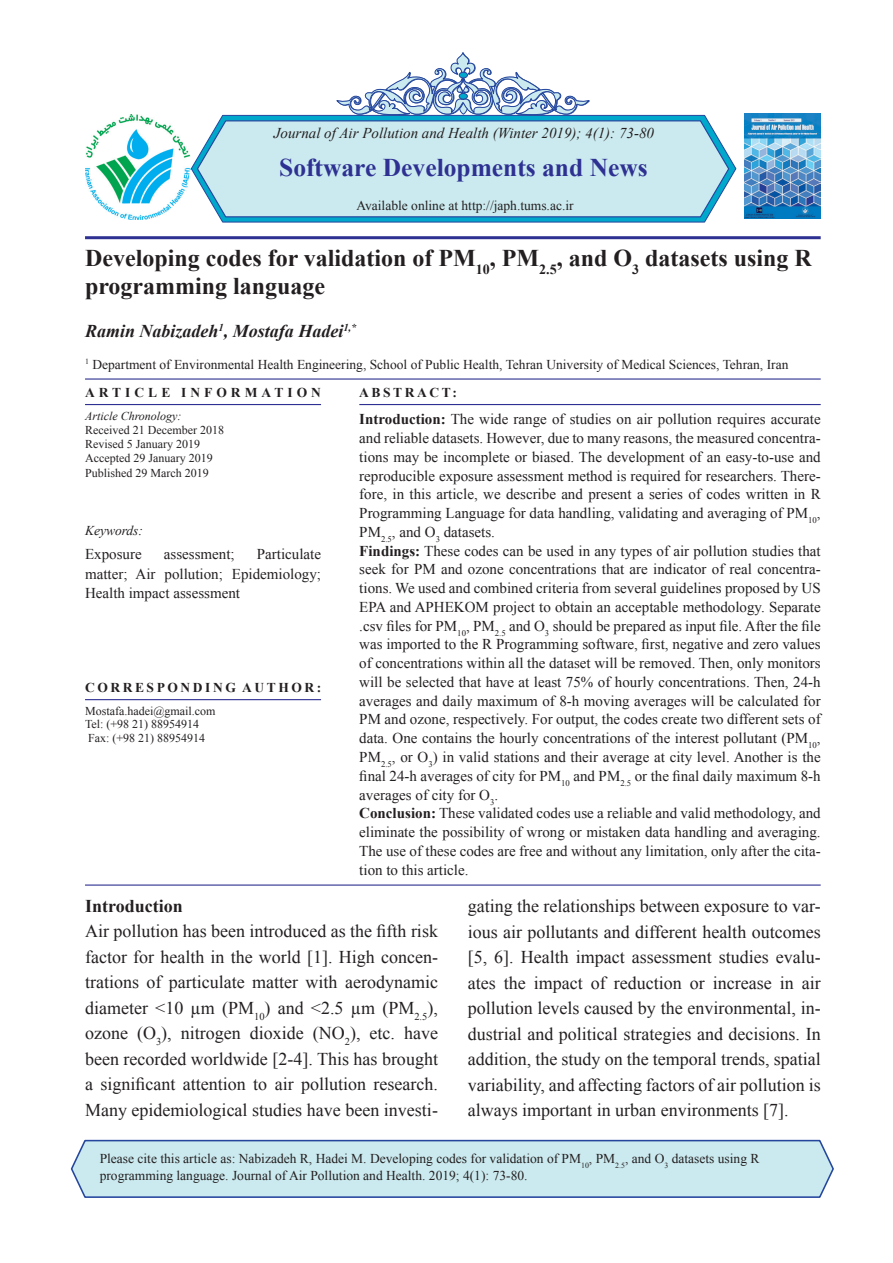
<style>
.page{position:relative;width:893px;height:1263px;background:#fff}
.page>*{position:absolute;margin:0;border:0;box-sizing:border-box;transform-origin:0 0}
.t1{font:700 25.5px "Times New Roman";color:#2e3192}
.t2{font:700 24px/27.6px "Times New Roman";color:#231f20}
.t3{font:18px/25.5px "Times New Roman";color:#231f20;text-align:justify}
.t4{font:italic 700 18px "Times New Roman";color:#231f20}
.t5{font:700 18px "Times New Roman";color:#231f20}
.t6{font:15px/18.8px "Times New Roman";color:#231f20;text-align:justify}
.t7{font:italic 15px "Times New Roman";color:#231f20}
.t8{font:13.5px/16.5px "Times New Roman";color:#231f20}
.t9{font:700 13.5px "Times New Roman";letter-spacing:.19em;color:#231f20}
.t10{font:700 13.5px "Times New Roman";letter-spacing:.3em;color:#231f20}
.t11{font:italic 13.5px "Times New Roman";color:#231f20}
.List_Paragraph{font:12px "Times New Roman";color:#231f20}
.t12{font:italic 12px "Times New Roman";color:#231f20}
.s1{font-weight:700}
</style>
<div class="page">
<svg style="left:70px;top:1139px;width:764px;height:59px;background:#c3e1ea"></svg>
<svg style="left:336px;top:52px;width:254px;height:63px"></svg>
<svg style="left:460px;top:103px;width:7px;height:11px"></svg>
<div style="left:459px;top:103px;width:8px;height:11px;border:1px solid #25469d;border-radius:50%"></div>
<div style="left:459px;top:72px;width:8px;height:6px;background:#00a9cc;border-radius:50%"></div>
<div style="left:459px;top:72px;width:9px;height:6px;border:1px solid #25469d;border-radius:50%"></div>
<div style="left:459px;top:93px;width:8px;height:6px;background:#00a9cc;border-radius:50%"></div>
<div style="left:459px;top:93px;width:9px;height:6px;border:1px solid #25469d;border-radius:50%"></div>
<svg style="left:190px;top:115px;width:547px;height:108px;fill:#00a9cc"></svg>
<svg style="left:196px;top:120px;width:534px;height:98px;background:#c2e4ec"></svg>
<hr style="left:85px;top:236px;width:736px;height:3px;background:#2e3192">
<hr style="left:85px;top:378px;width:736px;height:2px;background:#2e3192">
<hr style="left:85px;top:884px;width:736px;height:2px;background:#2e3192">
<hr style="left:85px;top:699px;width:236px;height:1px;background:#2e3192">
<hr style="left:359px;top:404px;width:462px;height:1px;background:#2e3192">
<hr style="left:85px;top:404px;width:236px;height:1px;background:#2e3192">
<img style="left:744px;top:113px;width:77px;height:105px">
<img style="left:85px;top:114px;width:105px;height:105px">
<p class="t7" style="left:274px;top:123px;width:382px">Journal of Air Pollution and Health (Winter 2019); 4(1): 73-80</p>
<p class="t1" style="left:279px;top:150px;width:370px">Software Developments and News</p>
<p class="t8" style="left:356px;top:197px;width:219px">Available online at http://japh.tums.ac.ir</p>
<p class="t2" style="left:85px;top:244px;width:728px">Developing codes for validation of PM<sub>10</sub>, PM<sub>2.5</sub>, and O<sub>3</sub> datasets using R programming language</p>
<p class="t4" style="left:85px;top:318px;width:273px">Ramin Nabizadeh<sup>1</sup>, Mostafa Hadei<sup>1,*</sup></p>
<p class="t8" style="left:85px;top:356px;width:705px"><sup>1</sup> Department of Environmental Health Engineering, School of Public Health, Tehran University of Medical Sciences, Tehran, Iran</p>
<p class="t10" style="left:85px;top:383px;width:237px">ARTICLE INFORMATION</p>
<p class="t12" style="left:85px;top:408px;width:98px">Article Chronology:</p>
<p class="List_Paragraph" style="left:85px;top:422px;width:140px">Received 21 December 2018</p>
<p class="List_Paragraph" style="left:85px;top:436px;width:116px">Revised 5 January 2019</p>
<p class="List_Paragraph" style="left:85px;top:449px;width:129px">Accepted 29 January 2019</p>
<p class="List_Paragraph" style="left:85px;top:465px;width:125px">Published 29 March 2019</p>
<p class="t11" style="left:85px;top:521px;width:59px">Keywords:</p>
<p class="t6" style="left:85px;top:544px;width:58px">Exposure</p>
<p class="t6" style="left:164px;top:544px;width:72px">assessment;</p>
<p class="t6" style="left:85px;top:544px;width:238px;line-height:19.5px;text-indent:172px">Particulate matter; Air pollution; Epidemiology; Health impact assessment</p>
<p class="t9" style="left:85px;top:678px;width:238px">CORRESPONDING AUTHOR:</p>
<p class="List_Paragraph" style="left:85px;top:702px;width:132px">Mostafa.hadei@gmail.com</p>
<p class="List_Paragraph" style="left:85px;top:716px;width:116px">Tel: (+98 21) 88954914</p>
<p class="List_Paragraph" style="left:88px;top:730px;width:119px">Fax: (+98 21) 88954914</p>
<p class="t9" style="left:359px;top:383px;width:99px">ABSTRACT:</p>
<p class="t6" style="left:359px;top:410px;width:463px"><span class="s1">Introduction:</span> The wide range of studies on air pollution requires accurate and reliable datasets. However, due to many reasons, the measured concentra&shy;tions may be incomplete or biased. The development of an easy-to-use and reproducible exposure assessment method is required for researchers. There&shy;fore, in this article, we describe and present a series of codes written in R Programming Language for data handling, validating and averaging of PM<sub>10</sub>, PM<sub>2.5</sub>, and O<sub>3</sub> datasets.</p>
<p class="t6" style="left:359px;top:541px;width:463px"><span class="s1">Findings:</span> These codes can be used in any types of air pollution studies that seek for PM and ozone concentrations that are indicator of real concentra&shy;tions. We used and combined criteria from several guidelines proposed by US EPA and APHEKOM project to obtain an acceptable methodology. Separate .csv files for PM<sub>10</sub>, PM<sub>2.5</sub> and O<sub>3</sub> should be prepared as input file. After the file was imported to the R Programming software, first, negative and zero values of concentrations within all the dataset will be removed. Then, only monitors will be selected that have at least 75% of hourly concentrations. Then, 24-h averages and daily maximum of 8-h moving averages will be calculated for PM and ozone, respectively. For output, the codes create two different sets of data. One contains the hourly concentrations of the interest pollutant (PM<sub>10</sub>, PM<sub>2.5</sub>, or O<sub>3</sub>) in valid stations and their average at city level. Another is the final 24-h averages of city for PM<sub>10</sub> and PM<sub>2.5</sub> or the final daily maximum 8-h averages of city for O<sub>3</sub>.</p>
<p class="t6" style="left:359px;top:804px;width:463px"><span class="s1">Conclusion:</span> These validated codes use a reliable and valid methodology, and eliminate the possibility of wrong or mistaken data handling and averaging.<br>The use of these codes are free and without any limitation, only after the cita&shy;tion to this article.</p>
<p class="t5" style="left:85px;top:893px;width:99px">Introduction</p>
<p class="t3" style="left:85px;top:918px;width:354px">Air pollution has been introduced as the fifth risk factor for health in the world [1]. High concen&shy;trations of particulate matter with aerodynamic diameter &lt;10 µm (PM<sub>10</sub>) and &lt;2.5 µm (PM<sub>2.5</sub>), ozone (O<sub>3</sub>), nitrogen dioxide (NO<sub>2</sub>), etc. have been recorded worldwide [2-4]. This has brought a significant attention to air pollution research.<br>Many epidemiological studies have been investi-</p>
<p class="t3" style="left:468px;top:893px;width:354px">gating the relationships between exposure to var&shy;ious air pollutants and different health outcomes [5, 6]. Health impact assessment studies evalu&shy;ates the impact of reduction or increase in air pollution levels caused by the environmental, in&shy;dustrial and political strategies and decisions. In addition, the study on the temporal trends, spatial variability, and affecting factors of air pollution is always important in urban environments [7].</p>
<p class="t8" style="left:100px;top:1150px;width:661px">Please cite this article as: Nabizadeh R, Hadei M. Developing codes for validation of PM<sub>10</sub>, PM<sub>2.5</sub>, and O<sub>3</sub> datasets using R programming language. Journal of Air Pollution and Health. 2019; 4(1): 73-80.</p>
</div>
